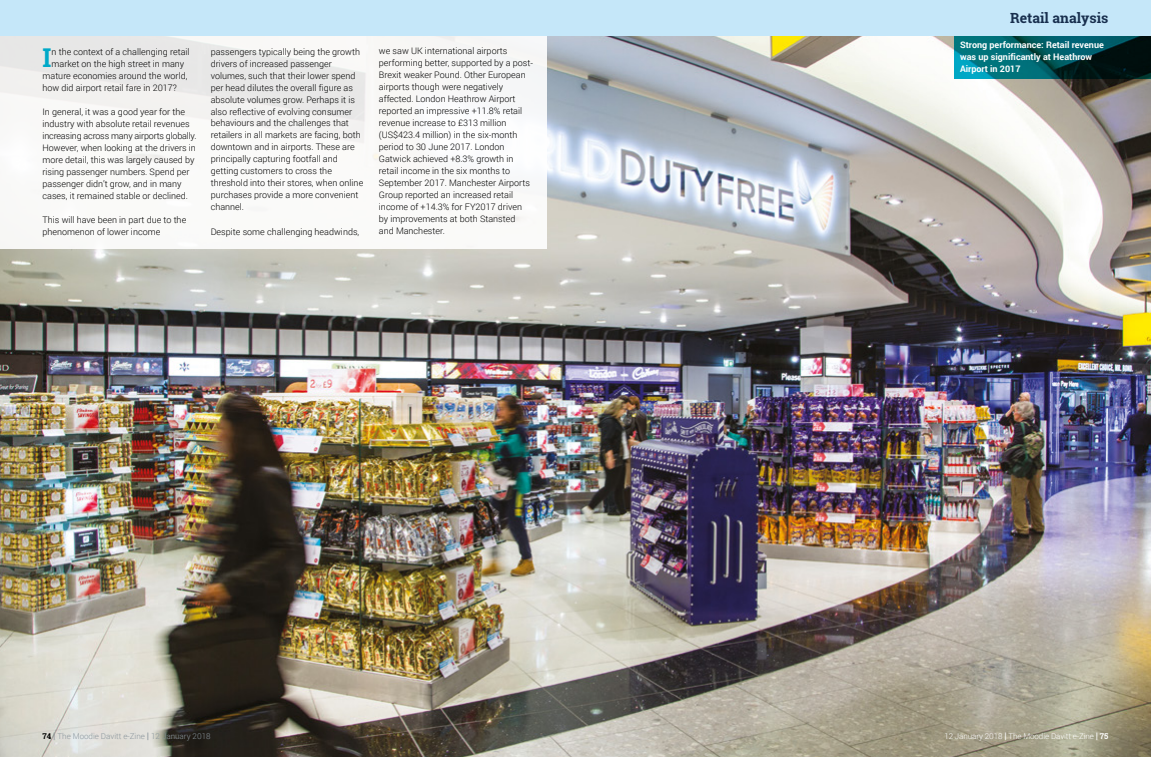
<style>
.page{position:relative;width:1151px;height:757px;background:#fff}
.page>*{position:absolute;margin:0;border:0;box-sizing:border-box;transform-origin:0 0}
.t1{font:700 25.9px "Roboto Slab";color:#00a9c8}
.t2{font:700 14px "Roboto Slab";color:#182f4e}
.t3{font:300 9px/12px "Roboto";color:#000}
.t4{font:700 9px/12px "Roboto";color:#fff}
.t5{font:300 8px "Roboto";color:#8a959c}
.t6{font:300 8px "Roboto";letter-spacing:-.01em;color:#fff}
.s1{font-family:"Roboto Slab";font-weight:700;color:#000}
.s2{font-weight:700;font-size:9px}
.s3{font-family:"Roboto Slab";font-weight:700}
</style>
<div class="page">
<div style="left:575px;top:0;width:576px;height:36px;background:#c5e7f9"></div>
<div style="left:0;top:0;width:575px;height:36px;background:#c5e7f9"></div>
<img style="left:0;top:36px;width:1151px;height:721px">
<svg style="left:954px;top:36px;width:197px;height:42px;background:#005058"></svg>
<div style="left:0;top:36px;width:547px;height:213px;background:linear-gradient(to bottom,#f0efee,#fdfdfc)"></div>
<h1 class="t1" style="left:43px;top:39px;width:11px">I</h1>
<p class="t3" style="left:52px;top:45px;width:140px">n the context of a challenging retail</p>
<p class="t3" style="left:52px;top:57px;width:134px">market on the high street in many</p>
<p class="t3" style="left:43px;top:69px;width:146px">mature economies around the world,</p>
<p class="t3" style="left:43px;top:81px;width:136px">how did airport retail fare in 2017?</p>
<p class="t3" style="left:43px;top:105px;width:156px">In general, it was a good year for the industry with absolute retail revenues increasing across many airports globally.<br>However, when looking at the drivers in more detail, this was largely caused by rising passenger numbers. Spend per passenger didn’t grow, and in many cases, it remained stable or declined.</p>
<p class="t3" style="left:43px;top:213px;width:145px">This will have been in part due to the phenomenon of lower income</p>
<p class="t3" style="left:211px;top:45px;width:154px">passengers typically being the growth drivers of increased passenger volumes, such that their lower spend per head dilutes the overall figure as absolute volumes grow. Perhaps it is also reflective of evolving consumer behaviours and the challenges that retailers in all markets are facing, both downtown and in airports. These are principally capturing footfall and getting customers to cross the threshold into their stores, when online purchases provide a more convenient channel.</p>
<p class="t3" style="left:211px;top:225px;width:150px">Despite some challenging headwinds,</p>
<p class="t3" style="left:379px;top:45px;width:156px">we saw UK international airports performing better, supported by a post-Brexit weaker Pound. Other European airports though were negatively affected. London Heathrow Airport reported an impressive +11.8% retail revenue increase to £313 million (US$423.4 million) in the six-month period to 30 June 2017. London Gatwick achieved +8.3% growth in retail income in the six months to September 2017. Manchester Airports Group reported an increased retail income of +14.3% for FY2017 driven by improvements at both Stansted<br>and Manchester.</p>
<h2 class="t2" style="left:1010px;top:8px;width:100px">Retail analysis</h2>
<p class="t4" style="left:960px;top:39px;width:145px">Strong performance: Retail revenue was up significantly at Heathrow<br>Airport in 2017</p>
<p class="t5" style="left:43px;top:731px;width:170px"><span class="s1">74</span> <span class="s2">|</span> The Moodie Davitt e-Zine <span class="s2">|</span> 12 January 2018</p>
<p class="t6" style="left:944px;top:731px;width:166px">12 January 2018 <span class="s2">|</span> The Moodie Davitt e-Zine <span class="s2">|</span> <span class="s3">75</span></p>
</div>
